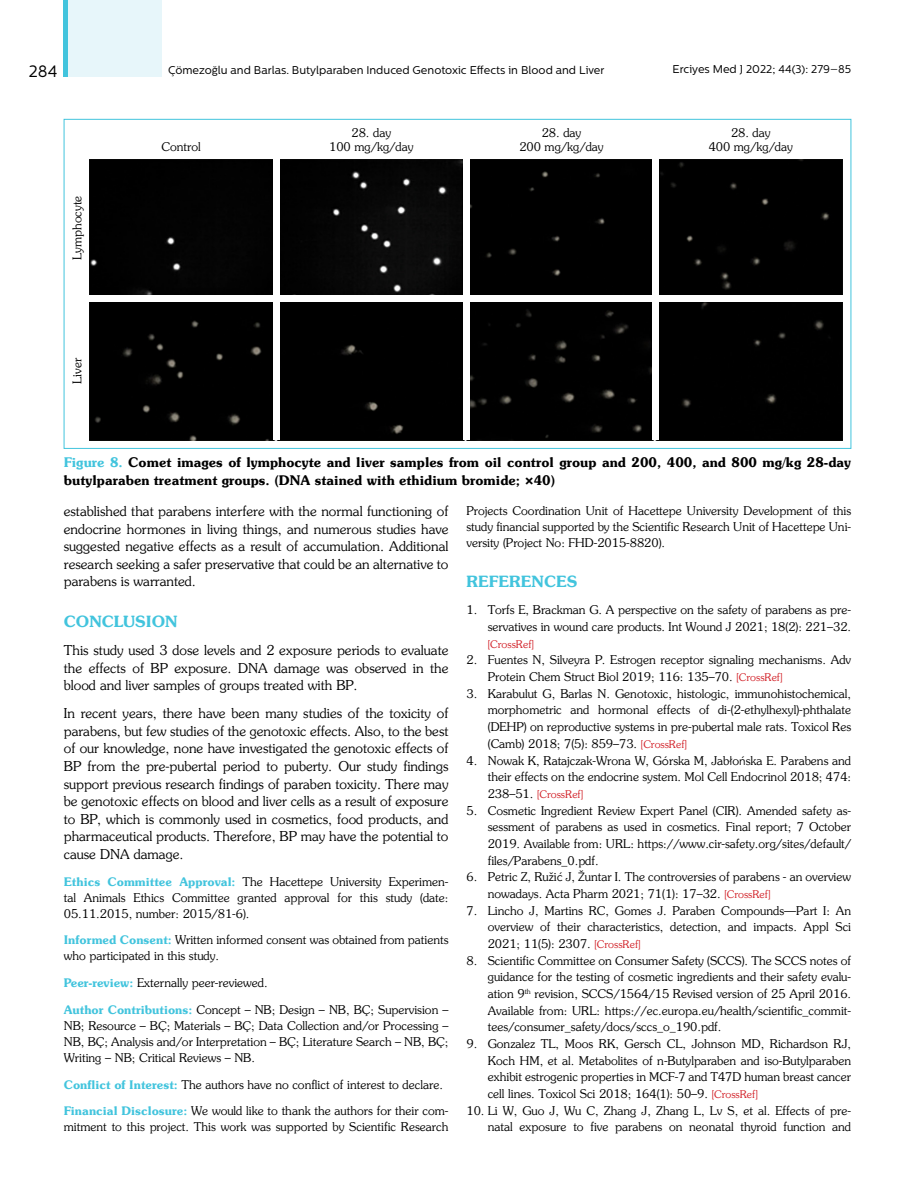
<style>
.page{position:relative;width:915px;height:1191px;background:#fff}
.page>*{position:absolute;margin:0;border:0;box-sizing:border-box;transform-origin:0 0}
.t1{font:16.5px "Centrale Sans";color:#000}
.t2{font:700 15.75px "Souvenir";color:#42c4dd}
.t3{font:13.5px/17.5px "Souvenir";color:#000;text-align:justify}
.t4{font:700 13.5px/17.2px "Souvenir";color:#000}
.t5{font:12px/16.6px "Souvenir";color:#000;text-align:justify}
.t6{font:11.25px "Centrale Sans";color:#000}
.t7{font:10.5px "Souvenir";color:#d2232a}
.s1{color:#42c4dd}
.s2{font-family:"Avenir";font-weight:900}
.s3{font-weight:700;color:#42c4dd}
.s4{font-size:10.5px;color:#d2232a}
.s5{font-family:"Avenir"}
.s6{font-size:12px;color:#000}
</style>
<div class="page">
<div style="left:64px;top:0;width:98px;height:77px;background:#e7f6fa"></div>
<hr style="left:64px;top:0;width:4px;height:77px;background:#42c4dd">
<img style="left:89px;top:159px;width:753px;height:281px">
<div style="left:273px;top:159px;width:6px;height:281px;background:#fff"></div>
<div style="left:463px;top:159px;width:7px;height:281px;background:#fff"></div>
<div style="left:652px;top:159px;width:6px;height:281px;background:#fff"></div>
<div style="left:89px;top:296px;width:753px;height:6px;background:#fff"></div>
<h1 class="t1" style="left:29px;top:61px;width:30px">284</h1>
<p class="t6" style="left:168px;top:63px;width:438px">Çömezoğlu and Barlas. Butylparaben Induced Genotoxic Effects in Blood and Liver</p>
<p class="t6" style="left:672px;top:62px;width:180px">Erciyes Med J 2022; 44(3): 279–85</p>
<p class="t5" style="left:69px;top:260px;width:66px;rotate:-90deg">Lymphocyte</p>
<p class="t5" style="left:69px;top:384px;width:27px;rotate:-90deg">Liver</p>
<p class="t5" style="left:161px;top:138px;width:41px">Control</p>
<p class="t5" style="left:329px;top:125px;width:86px;line-height:14.4px;text-align:center">28. day<br>100 mg/kg/day</p>
<p class="t5" style="left:519px;top:125px;width:86px;line-height:14.4px;text-align:center">28. day<br>200 mg/kg/day</p>
<p class="t5" style="left:708px;top:125px;width:86px;line-height:14.4px;text-align:center">28. day<br>400 mg/kg/day</p>
<p class="t4" style="left:64px;top:453px;width:788px"><span class="s1">Figure 8.</span> Comet images of lymphocyte and liver samples from oil control group and 200, 400, and 800 mg/kg 28-day butylparaben treatment groups. (DNA stained with ethidium bromide; <span class="s2">×</span>40)</p>
<p class="t3" style="left:64px;top:502px;width:386px">established that parabens interfere with the normal functioning of endocrine hormones in living things, and numerous studies have suggested negative effects as a result of accumulation. Additional research seeking a safer preservative that could be an alternative to parabens is warranted.</p>
<h2 class="t2" style="left:64px;top:611px;width:115px">CONCLUSION</h2>
<p class="t3" style="left:64px;top:641px;width:386px">This study used 3 dose levels and 2 exposure periods to evaluate the effects of BP exposure. DNA damage was observed in the blood and liver samples of groups treated with BP.</p>
<p class="t3" style="left:64px;top:704px;width:386px">In recent years, there have been many studies of the toxicity of parabens, but few studies of the genotoxic effects. Also, to the best of our knowledge, none have investigated the genotoxic effects of BP from the pre-pubertal period to puberty. Our study findings support previous research findings of paraben toxicity. There may be genotoxic effects on blood and liver cells as a result of exposure to BP, which is commonly used in cosmetics, food products, and pharmaceutical products. Therefore, BP may have the potential to cause DNA damage.</p>
<p class="t5" style="left:64px;top:873px;width:386px;line-height:16px"><span class="s3">Ethics Committee Approval:</span> The Hacettepe University Experimen&shy;tal Animals Ethics Committee granted approval for this study (date:<br>05.11.2015, number: 2015/81-6).</p>
<p class="t5" style="left:64px;top:932px;width:386px;line-height:16px"><span class="s3">Informed Consent:</span> Written informed consent was obtained from patients who participated in this study.</p>
<p class="t5" style="left:64px;top:974px;width:205px"><span class="s3">Peer-review:</span> Externally peer-reviewed.</p>
<p class="t5" style="left:64px;top:1001px;width:386px;line-height:16px"><span class="s3">Author Contributions:</span> Concept – NB; Design – NB, BÇ; Supervision – NB; Resource – BÇ; Materials – BÇ; Data Collection and/or Processing – NB, BÇ; Analysis and/or Interpretation – BÇ; Literature Search – NB, BÇ; Writing – NB; Critical Reviews – NB.</p>
<p class="t5" style="left:64px;top:1076px;width:380px"><span class="s3">Conflict of Interest:</span> The authors have no conflict of interest to declare.</p>
<p class="t5" style="left:64px;top:1103px;width:386px;line-height:16px"><span class="s3">Financial Disclosure:</span> We would like to thank the authors for their com&shy;mitment to this project. This work was supported by Scientific Research</p>
<p class="t5" style="left:466px;top:502px;width:386px;line-height:15.9px">Projects Coordination Unit of Hacettepe University Development of this study financial supported by the Scientific Research Unit of Hacettepe Uni&shy;versity (Project No: FHD-2015-8820).</p>
<h2 class="t2" style="left:466px;top:571px;width:113px">REFERENCES</h2>
<p class="t5" style="left:466px;top:602px;width:386px;text-align:right">1. Torfs E, Brackman G. A perspective on the safety of parabens as pre&shy;servatives in wound care products. Int Wound J 2021; 18(2): 221–32.</p>
<p class="t7" style="left:487px;top:638px;width:48px">[CrossRef]</p>
<p class="t5" style="left:487px;top:652px;width:365px;text-indent:-21px">2. Fuentes N, Silveyra P. Estrogen receptor signaling mechanisms. Adv<br>Protein Chem Struct Biol 2019; 116: 135–70. <span class="s4">[CrossRef]</span></p>
<p class="t5" style="left:487px;top:685px;width:365px;text-indent:-21px">3. Karabulut G, Barlas N. Genotoxic, histologic, immunohistochemical, morphometric and hormonal effects of di-(2-ethylhexyl)-phthalate (DEHP) on reproductive systems in pre-pubertal male rats. Toxicol Res (Camb) 2018; 7(5): 859–73. <span class="s4">[CrossRef]</span></p>
<p class="t5" style="left:466px;top:752px;width:386px;text-align:right">4. Nowak K, Ratajczak-Wrona W, G<span class="s5">ó</span>rska M, Jab<span class="s5">ł</span>o<span class="s5">ń</span>ska E. Parabens and their effects on the endocrine system. Mol Cell Endocrinol 2018; 474:</p>
<p class="t7" style="left:487px;top:788px;width:97px"><span class="s6">238–51.</span> [CrossRef]</p>
<p class="t5" style="left:487px;top:802px;width:365px;text-indent:-21px">5. Cosmetic Ingredient Review Expert Panel (CIR). Amended safety as&shy;sessment of parabens as used in cosmetics. Final report; 7 October 2019. Available from: URL: https://www.cir-safety.org/sites/default/ files/Parabens_0.pdf.</p>
<p class="t5" style="left:487px;top:868px;width:365px;text-indent:-21px">6. Petric Z, Ru<span class="s5">ž</span>i<span class="s5">ć</span> J, <span class="s5">Ž</span>untar I. The controversies of parabens - an overview nowadays. Acta Pharm 2021; 71(1): 17–32. <span class="s4">[CrossRef]</span></p>
<p class="t5" style="left:487px;top:902px;width:365px;text-indent:-21px">7. Lincho J, Martins RC, Gomes J. Paraben Compounds—Part I: An overview of their characteristics, detection, and impacts. Appl Sci 2021; 11(5): 2307. <span class="s4">[CrossRef]</span></p>
<p class="t5" style="left:487px;top:952px;width:365px;text-indent:-21px">8. Scientific Committee on Consumer Safety (SCCS). The SCCS notes of guidance for the testing of cosmetic ingredients and their safety evalu&shy;ation 9<sup>th</sup> revision, SCCS/1564/15 Revised version of 25 April 2016.<br>Available from: URL: https://ec.europa.eu/health/scientific_commit&shy;tees/consumer_safety/docs/sccs_o_190.pdf.</p>
<p class="t5" style="left:487px;top:1035px;width:365px;text-indent:-21px">9. Gonzalez TL, Moos RK, Gersch CL, Johnson MD, Richardson RJ, Koch HM, et al. Metabolites of n-Butylparaben and iso-Butylparaben exhibit estrogenic properties in MCF-7 and T47D human breast cancer cell lines. Toxicol Sci 2018; 164(1): 50–9. <span class="s4">[CrossRef]</span></p>
<p class="t5" style="left:466px;top:1102px;width:386px;text-align:right">10. Li W, Guo J, Wu C, Zhang J, Zhang L, Lv S, et al. Effects of pre&shy;natal exposure to five parabens on neonatal thyroid function and</p>
</div>
